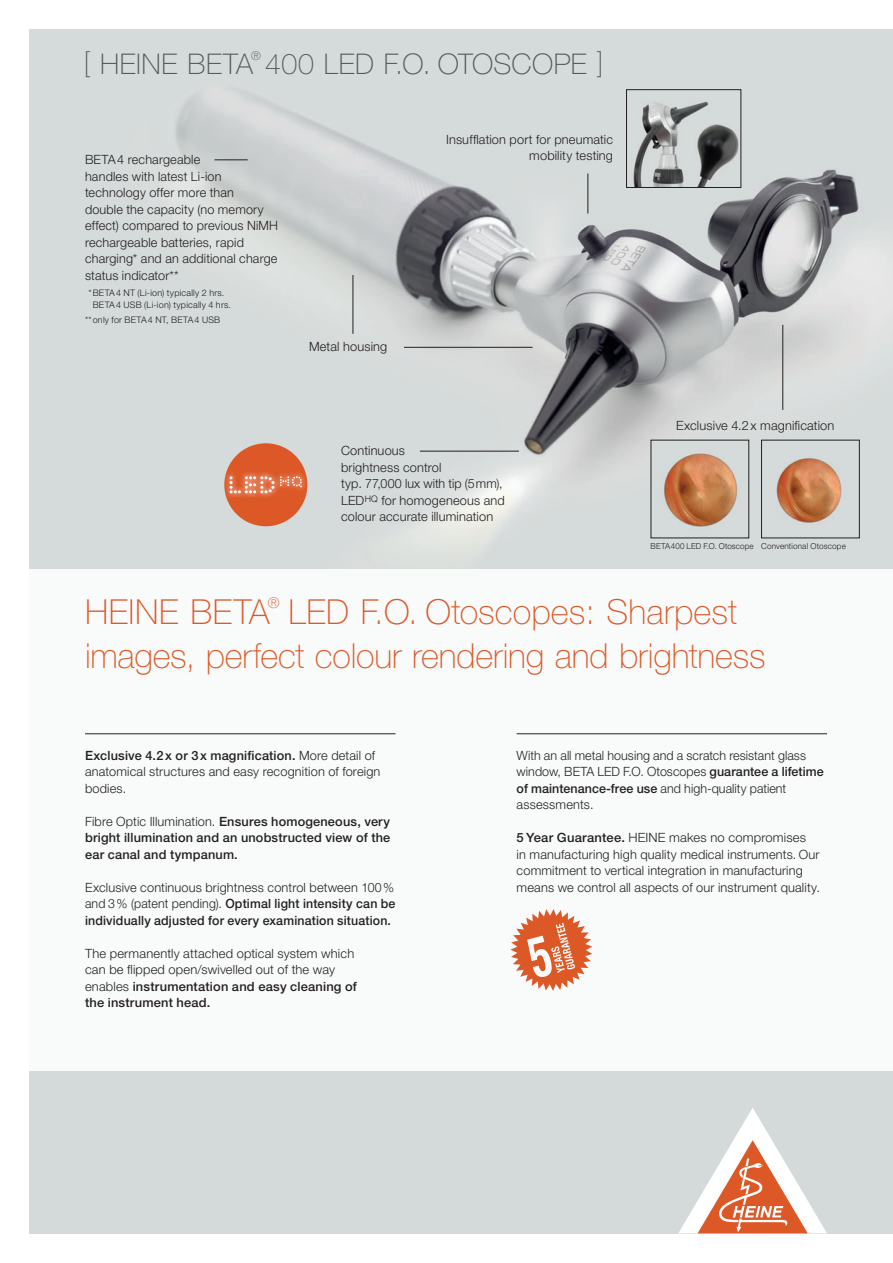
<style>
.page{position:relative;width:893px;height:1263px;background:#fff}
.page>*{position:absolute;margin:0;border:0;box-sizing:border-box;transform-origin:0 0}
.t1{font:100 34.5px/43.5px "Helvetica Neue LT Std";letter-spacing:-.005em;color:#dd5827}
.t2{font:100 34.5px "Helvetica Neue LT Std";letter-spacing:.02em;color:#dd5827}
.t3{font:100 28.5px "Helvetica Neue LT Std";letter-spacing:.015em;color:#57585a}
.t4{font:100 14.85px "Helvetica Neue LT Std";color:#dd5827}
.t5{font:300 12.75px/16.5px "Helvetica Neue LT Std";letter-spacing:.01em;color:#231f20}
.t6{font:500 12.75px/16.5px "Helvetica Neue LT Std";letter-spacing:.015em;color:#231f20;text-align:justify}
.t7{font:100 12.3px "Helvetica Neue LT Std";color:#57585a}
.t8{font:300 9px/12px "Helvetica Neue LT Std";letter-spacing:.025em;color:#231f20}
.t9{font:300 8.25px "Helvetica Neue LT Std";letter-spacing:.02em;color:#231f20}
.s1{font-weight:500}
.s2{font-weight:300}
</style>
<div class="page">
<div style="left:30px;top:30px;width:863px;height:1203px;background:#d4d9d9"></div>
<div style="left:30px;top:569px;width:863px;height:501px;background:#f9fbfa"></div>
<img style="left:172px;top:89px;width:721px;height:464px">
<img style="left:628px;top:91px;width:111px;height:95px">
<div style="left:626px;top:89px;width:115px;height:99px;border:1px solid #231f20"></div>
<img style="left:653px;top:442px;width:94px;height:94px">
<img style="left:763px;top:442px;width:94px;height:94px">
<div style="left:224px;top:443px;width:83px;height:83px;background:#dd5827;border-radius:50%"></div>
<svg style="left:224px;top:471px;width:83px;height:28px"></svg>
<svg style="left:230px;top:476px;width:44px;height:17px"></svg>
<svg style="left:280px;top:476px;width:22px;height:11px"></svg>
<svg style="left:679px;top:1108px;width:148px;height:125px"></svg>
<hr style="left:85px;top:733px;width:310px;height:1px;background:#231f20">
<hr style="left:517px;top:733px;width:310px;height:1px;background:#231f20">
<hr style="left:404px;top:347px;width:129px;height:1px;background:#231f20">
<hr style="left:588px;top:173px;width:1px;height:40px;background:#231f20">
<hr style="left:353px;top:275px;width:1px;height:59px;background:#231f20">
<hr style="left:782px;top:325px;width:1px;height:85px;background:#231f20">
<hr style="left:420px;top:451px;width:99px;height:1px;background:#231f20">
<hr style="left:214px;top:160px;width:34px;height:1px;background:#231f20">
<svg style="left:510px;top:909px;width:82px;height:82px"></svg>
<h2 class="t3" style="left:84px;top:47px;width:522px">[ HEINE BETA 400 LED F.O. OTOSCOPE ]</h2>
<p class="t7" style="left:251px;top:49px;width:11px">®</p>
<p class="t5" style="left:85px;top:151px;width:195px">BETA4 rechargeable<br>handles with latest Li-ion technology offer more than<br>double the capacity (no memory effect) compared to previous NiMH rechargeable batteries, rapid charging* and an additional charge status indicator**</p>
<p class="t8" style="left:93px;top:287px;width:140px;text-indent:-4px">* BETA4 NT (Li-ion) typically 2 hrs.<br>BETA4 USB (Li-ion) typically 4 hrs.</p>
<p class="t8" style="left:85px;top:314px;width:137px">**only for BETA4 NT, BETA4 USB</p>
<p class="t5" style="left:309px;top:338px;width:80px">Metal housing</p>
<p class="t5" style="left:446px;top:131px;width:168px;text-align:right">Insufflation port for pneumatic mobility testing</p>
<p class="t5" style="left:341px;top:442px;width:165px">Continuous<br>brightness control<br>typ. 77,000 lux with tip (5mm),<br>LED<sup>HQ</sup> for homogeneous and colour accurate illumination</p>
<p class="t5" style="left:676px;top:417px;width:160px">Exclusive 4.2x magnification</p>
<p class="t9" style="left:651px;top:540px;width:197px">BETA400 LED F.O. Otoscope Conventional Otoscope</p>
<h1 class="t2" style="left:85px;top:592px;width:186px">HEINE BETA</h1>
<p class="t4" style="left:268px;top:594px;width:13px">®</p>
<h1 class="t1" style="left:85px;top:590px;width:682px;text-indent:204px">LED F.O. Otoscopes: Sharpest images, perfect colour rendering and brightness</h1>
<p class="t5" style="left:85px;top:747px;width:297px"><span class="s1">Exclusive 4.2x or 3x magnification.</span> More detail of anatomical structures and easy recognition of foreign bodies.</p>
<p class="t6" style="left:85px;top:813px;width:307px"><span class="s2">Fibre Optic Illumination.</span> Ensures homogeneous, very bright illumination and an unobstructed view of the ear canal and tympanum.</p>
<p class="t6" style="left:85px;top:879px;width:312px"><span class="s2">Exclusive continuous brightness control between 100% and 3% (patent pending).</span> Optimal light intensity can be individually adjusted for every examination situation.</p>
<p class="t5" style="left:85px;top:945px;width:273px">The permanently attached optical system which can be flipped open/swivelled out of the way enables <span class="s1">instrumentation and easy cleaning of the instrument head.</span></p>
<p class="t5" style="left:517px;top:747px;width:309px">With an all metal housing and a scratch resistant glass window, BETA LED F.O. Otoscopes <span class="s1">guarantee a lifetime of maintenance-free use</span> and high-quality patient assessments.</p>
<p class="t5" style="left:517px;top:829px;width:305px"><span class="s1">5 Year Guarantee.</span> HEINE makes no compromises<br>in manufacturing high quality medical instruments. Our commitment to vertical integration in manufacturing means we control all aspects of our instrument quality.</p>
</div>
